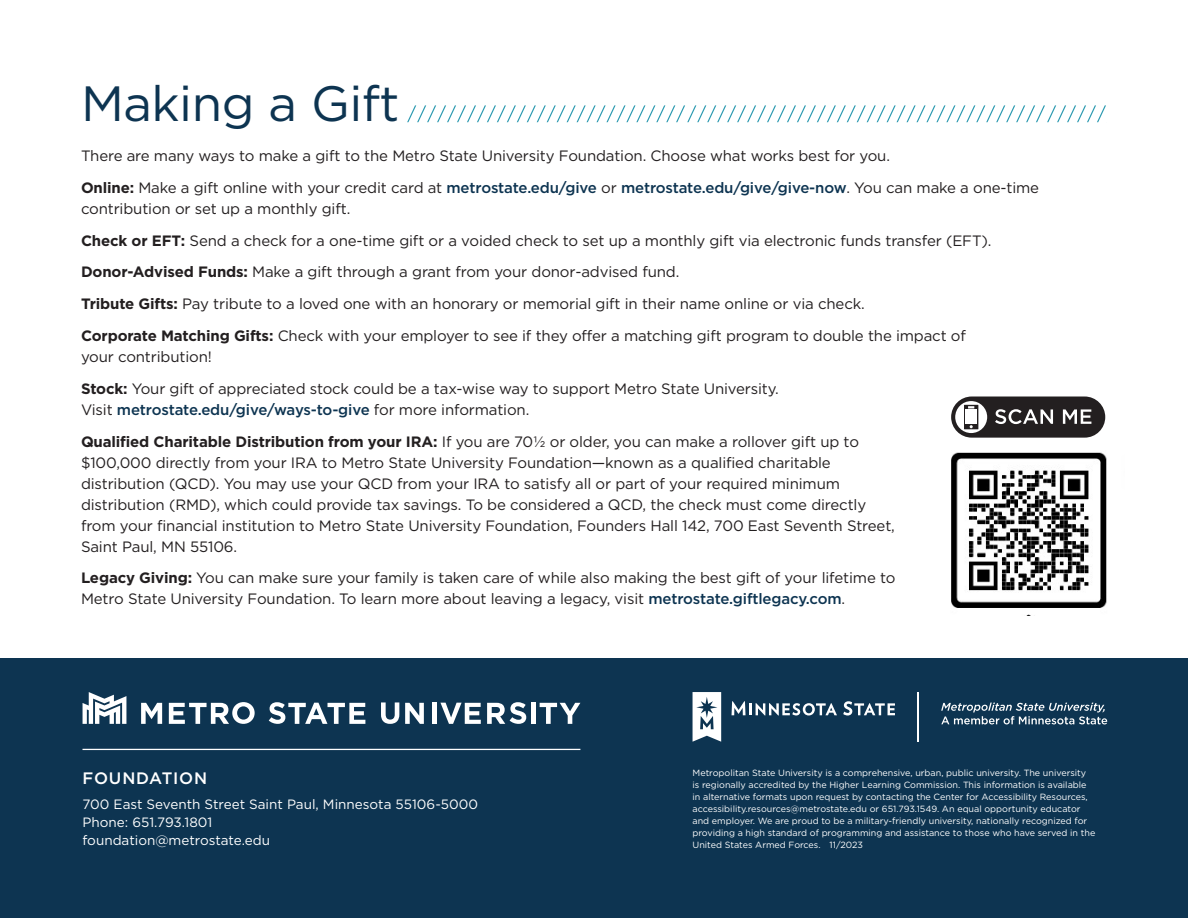
<style>
.page{position:relative;width:1188px;height:918px;background:#fff}
.page>*{position:absolute;margin:0;border:0;box-sizing:border-box;transform-origin:0 0}
.heading{font:49.5px "Gotham";letter-spacing:-.01em;color:#0d3451}
.body_copy{font:500 16.5px "Gotham";letter-spacing:.05em;color:#fff}
.body_copy_-_flush{font:15px/21px "Gotham";letter-spacing:-.01em;color:#231f20}
.body_copy-2{font:13.5px "Gotham";color:#fff}
.t1{font:9px/12px "Gotham";color:#fff}
.s1{font-weight:700}
.s2{font-weight:500;color:#0d3451}
</style>
<div class="page">
<div style="left:0;top:659px;width:1188px;height:259px;background:#0d3451"></div>
<img style="left:951px;top:452px;width:156px;height:164px">
<svg style="left:951px;top:397px;width:154px;height:41px"></svg>
<svg style="left:83px;top:692px;width:43px;height:32px"></svg>
<svg style="left:381px;top:702px;width:18px;height:22px"></svg>
<svg style="left:405px;top:703px;width:19px;height:21px"></svg>
<hr style="left:432px;top:703px;width:4px;height:21px;background:#fff">
<svg style="left:440px;top:703px;width:41px;height:21px"></svg>
<svg style="left:487px;top:702px;width:39px;height:22px"></svg>
<hr style="left:531px;top:703px;width:4px;height:21px;background:#fff">
<svg style="left:540px;top:703px;width:40px;height:21px"></svg>
<svg style="left:141px;top:703px;width:21px;height:21px"></svg>
<svg style="left:169px;top:702px;width:86px;height:22px"></svg>
<svg style="left:269px;top:702px;width:96px;height:22px"></svg>
<svg style="left:732px;top:701px;width:105px;height:15px"></svg>
<svg style="left:843px;top:701px;width:52px;height:15px"></svg>
<svg style="left:693px;top:692px;width:28px;height:50px"></svg>
<hr style="left:917px;top:692px;width:2px;height:50px;background:#fff">
<svg style="left:941px;top:703px;width:166px;height:21px"></svg>
<hr style="left:82px;top:749px;width:498px;height:1px;background:#fff">
<svg style="left:407px;top:105px;width:699px;height:17px"></svg>
<p class="heading" style="left:81px;top:71px;width:320px">Making a Gift</p>
<p class="body_copy_-_flush" style="left:81px;top:145px;width:811px">There are many ways to make a gift to the Metro State University Foundation. Choose what works best for you.</p>
<p class="body_copy_-_flush" style="left:81px;top:177px;width:960px"><span class="s1">Online:</span> Make a gift online with your credit card at <span class="s2">metrostate.edu/give</span> or <span class="s2">metrostate.edu/give/give-now</span>. You can make a one-time contribution or set up a monthly gift.</p>
<p class="body_copy_-_flush" style="left:81px;top:230px;width:912px"><span class="s1">Check or EFT:</span> Send a check for a one-time gift or a voided check to set up a monthly gift via electronic funds transfer (EFT).</p>
<p class="body_copy_-_flush" style="left:81px;top:261px;width:600px"><span class="s1">Donor-Advised Funds:</span> Make a gift through a grant from your donor-advised fund.</p>
<p class="body_copy_-_flush" style="left:81px;top:293px;width:785px"><span class="s1">Tribute Gifts:</span> Pay tribute to a loved one with an honorary or memorial gift in their name online or via check.</p>
<p class="body_copy_-_flush" style="left:81px;top:325px;width:887px"><span class="s1">Corporate Matching Gifts:</span> Check with your employer to see if they offer a matching gift program to double the impact of your contribution!</p>
<p class="body_copy_-_flush" style="left:81px;top:378px;width:699px"><span class="s1">Stock:</span> Your gift of appreciated stock could be a tax-wise way to support Metro State University.<br>Visit <span class="s2">metrostate.edu/give/ways-to-give</span> for more information.</p>
<p class="body_copy_-_flush" style="left:81px;top:431px;width:815px"><span class="s1">Qualified Charitable Distribution from your IRA:</span> If you are 70½ or older, you can make a rollover gift up to $100,000 directly from your IRA to Metro State University Foundation—known as a qualified charitable distribution (QCD). You may use your QCD from your IRA to satisfy all or part of your required minimum distribution (RMD), which could provide tax savings. To be considered a QCD, the check must come directly from your financial institution to Metro State University Foundation, Founders Hall 142, 700 East Seventh Street, Saint Paul, MN 55106.</p>
<p class="body_copy_-_flush" style="left:81px;top:567px;width:816px"><span class="s1">Legacy Giving:</span> You can make sure your family is taken care of while also making the best gift of your lifetime to<br>Metro State University Foundation. To learn more about leaving a legacy, visit <span class="s2">metrostate.giftlegacy.com</span>.</p>
<p class="body_copy" style="left:82px;top:767px;width:126px">FOUNDATION</p>
<p class="body_copy-2" style="left:82px;top:795px;width:397px">700 East Seventh Street Saint Paul, Minnesota 55106-5000</p>
<p class="body_copy-2" style="left:82px;top:813px;width:131px">Phone: 651.793.1801</p>
<p class="body_copy-2" style="left:82px;top:831px;width:189px">foundation@metrostate.edu</p>
<p class="t1" style="left:693px;top:767px;width:404px">Metropolitan State University is a comprehensive, urban, public university. The university<br>is regionally accredited by the Higher Learning Commission. This information is available in alternative formats upon request by contacting the Center for Accessibility Resources, accessibility.resources@metrostate.edu or 651.793.1549. An equal opportunity educator and employer. We are proud to be a military-friendly university, nationally recognized for providing a high standard of programming and assistance to those who have served in the United States Armed Forces. 11/2023</p>
</div>
